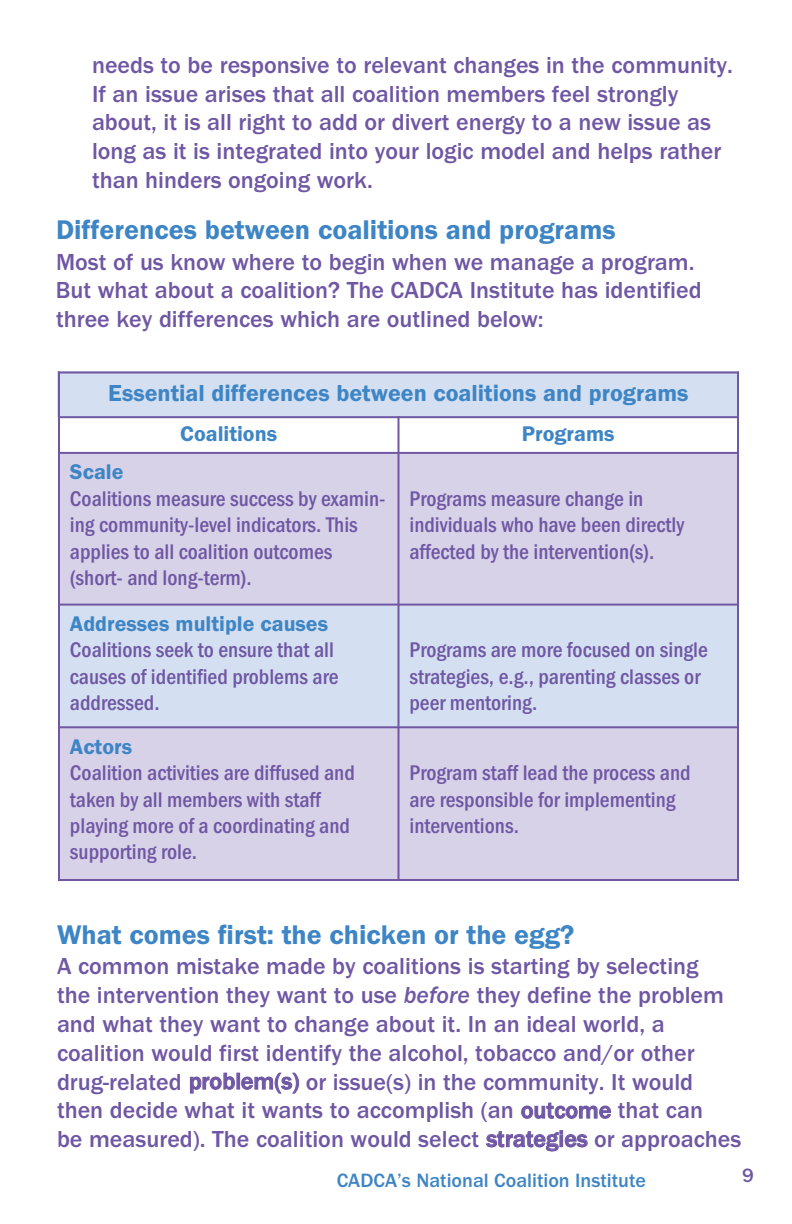
<style>
.page{position:relative;width:792px;height:1224px;background:#fff}
.page>*{position:absolute;margin:0;border:0;box-sizing:border-box;transform-origin:0 0}
.t1{font:600 28px "Franklin Gothic";color:#3e85c5}
.t2{font:500 24px/28.8px "Franklin Gothic";color:#6f57a4}
.t3{font:600 24px "Franklin Gothic";color:#3e85c5}
.t4{font:500 condensed 22px/26.4px "Franklin Gothic";color:#6f57a4}
.t5{font:600 22px "Franklin Gothic";color:#3e85c5}
.t6{font:500 20px "Franklin Gothic";color:#3e85c5}
.t7{font:500 20px "Franklin Gothic";color:#6f57a4}
.s1{font-style:italic}
</style>
<div class="page">
<div style="left:58px;top:372px;width:680px;height:45px;background:#d4dff1"></div>
<div style="left:58px;top:453px;width:340px;height:152px;background:#d7d2e8"></div>
<div style="left:398px;top:453px;width:341px;height:152px;background:#d7d2e8"></div>
<div style="left:58px;top:605px;width:340px;height:122px;background:#d4dff1"></div>
<div style="left:398px;top:605px;width:341px;height:122px;background:#d4dff1"></div>
<div style="left:58px;top:727px;width:340px;height:154px;background:#d7d2e8"></div>
<div style="left:398px;top:727px;width:341px;height:154px;background:#d7d2e8"></div>
<hr style="left:58px;top:372px;width:2px;height:509px;background:#6f57a4">
<hr style="left:397px;top:416px;width:2px;height:465px;background:#6f57a4">
<hr style="left:737px;top:372px;width:2px;height:509px;background:#6f57a4">
<hr style="left:58px;top:372px;width:681px;height:2px;background:#6f57a4">
<hr style="left:58px;top:416px;width:681px;height:2px;background:#6f57a4">
<hr style="left:58px;top:452px;width:681px;height:2px;background:#6f57a4">
<hr style="left:58px;top:604px;width:681px;height:2px;background:#6f57a4">
<hr style="left:58px;top:726px;width:681px;height:2px;background:#6f57a4">
<hr style="left:58px;top:879px;width:681px;height:2px;background:#6f57a4">
<p class="t2" style="left:92px;top:50px;width:643px">needs to be responsive to relevant changes in the community.<br>If an issue arises that all coalition members feel strongly about, it is all right to add or divert energy to a new issue as long as it is integrated into your logic model and helps rather than hinders ongoing work.</p>
<p class="t1" style="left:56px;top:213px;width:561px">Differences between coalitions and programs</p>
<p class="t2" style="left:56px;top:247px;width:647px">Most of us know where to begin when we manage a program.<br>But what about a coalition? The CADCA Institute has identified three key differences which are outlined below:</p>
<p class="t3" style="left:108px;top:379px;width:582px">Essential differences between coalitions and programs</p>
<p class="t5" style="left:180px;top:420px;width:98px">Coalitions</p>
<p class="t5" style="left:522px;top:420px;width:94px">Programs</p>
<p class="t5" style="left:70px;top:459px;width:55px">Scale</p>
<p class="t4" style="left:70px;top:485px;width:317px">Coalitions measure success by examin&shy;ing community-level indicators. This applies to all coalition outcomes (short- and long-term).</p>
<p class="t4" style="left:409px;top:485px;width:276px">Programs measure change in individuals who have been directly affected by the intervention(s).</p>
<p class="t5" style="left:70px;top:611px;width:260px">Addresses multiple causes</p>
<p class="t4" style="left:70px;top:637px;width:270px">Coalitions seek to ensure that all causes of identified problems are addressed.</p>
<p class="t4" style="left:409px;top:637px;width:300px">Programs are more focused on single strategies, e.g., parenting classes or peer mentoring.</p>
<p class="t5" style="left:70px;top:733px;width:64px">Actors</p>
<p class="t4" style="left:70px;top:759px;width:286px">Coalition activities are diffused and taken by all members with staff playing more of a coordinating and supporting role.</p>
<p class="t4" style="left:409px;top:759px;width:283px">Program staff lead the process and are responsible for implementing interventions.</p>
<p class="t1" style="left:57px;top:918px;width:519px">What comes first: the chicken or the egg?</p>
<p class="t2" style="left:57px;top:952px;width:686px">A common mistake made by coalitions is starting by selecting<br>the intervention they want to use <span class="s1">before</span> they define the problem and what they want to change about it. In an ideal world, a coalition would first identify the alcohol, tobacco and/or other drug-related problem(s) or issue(s) in the community. It would then decide what it wants to accomplish (an outcome that can<br>be measured). The coalition would select strategies or approaches</p>
<p class="t6" style="left:337px;top:1168px;width:311px">CADCA’s National Coalition Institute</p>
<p class="t7" style="left:742px;top:1163px;width:13px">9</p>
</div>
